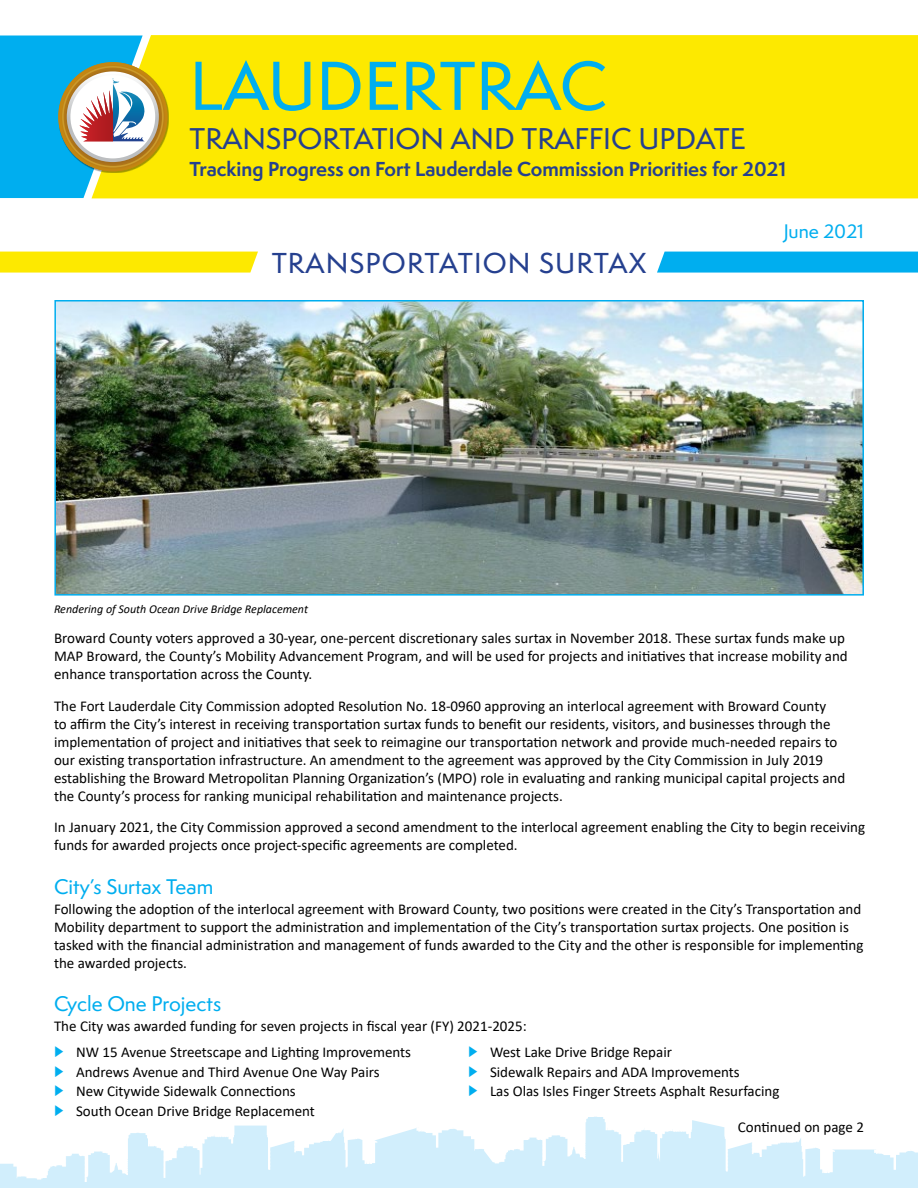
<style>
.page{position:relative;width:918px;height:1188px;background:#fff}
.page>*{position:absolute;margin:0;border:0;box-sizing:border-box;transform-origin:0 0}
.t1{font:500 63.6px "Semplicita Pro";color:#00aeef}
.t2{font:500 27.6px "Semplicita Pro";color:#25408f}
.t3{font:500 26.55px "Semplicita Pro";letter-spacing:.04em;color:#25408f}
.t4{font:500 19.5px "Semplicita Pro";color:#00aeef}
.t5{font:700 18.6px "Semplicita Pro";color:#25408f}
.t6{font:500 18px "Semplicita Pro";color:#00aeef}
.t7{font:15px/18px "Calibri";color:#000}
.t8{font:italic 12px "Calibri";color:#000}
.s1{font-family:"Semplicita Pro";font-weight:500;color:#00aeef}
</style>
<div class="page">
<svg style="left:0;top:1116px;width:918px;height:72px;fill:#d1eefc"></svg>
<div style="left:0;top:252px;width:258px;height:21px;background:#fde900"></div>
<div style="left:657px;top:252px;width:261px;height:21px;background:#00aeef"></div>
<div style="left:92px;top:35px;width:826px;height:163px;background:#fde900"></div>
<svg style="left:0;top:36px;width:167px;height:162px"></svg>
<img style="left:57px;top:303px;width:804px;height:290px">
<div style="left:54px;top:300px;width:810px;height:296px;border:2px solid #00aeef"></div>
<h1 class="t1" style="left:190px;top:41px;width:420px">LAUDERTRAC</h1>
<h2 class="t2" style="left:190px;top:119px;width:558px">TRANSPORTATION AND TRAFFIC UPDATE</h2>
<p class="t5" style="left:190px;top:155px;width:598px">Tracking Progress on Fort Lauderdale Commission Priorities for 2021</p>
<h3 class="t3" style="left:272px;top:244px;width:376px">TRANSPORTATION SURTAX</h3>
<p class="t8" style="left:54px;top:600px;width:256px">Rendering of South Ocean Drive Bridge Replacement</p>
<p class="t6" style="left:784px;top:218px;width:82px">June 2021</p>
<p class="t7" style="left:54px;top:629px;width:795px">Broward County voters approved a 30-year, one-percent discretionary sales surtax in November 2018. These surtax funds make up<br>MAP Broward, the County’s Mobility Advancement Program, and will be used for projects and initiatives that increase mobility and enhance transportation across the County.</p>
<p class="t7" style="left:54px;top:696px;width:793px">The Fort Lauderdale City Commission adopted Resolution No. 18-0960 approving an interlocal agreement with Broward County<br>to affirm the City’s interest in receiving transportation surtax funds to benefit our residents, visitors, and businesses through the implementation of project and initiatives that seek to reimagine our transportation network and provide much-needed repairs to our existing transportation infrastructure. An amendment to the agreement was approved by the City Commission in July 2019 establishing the Broward Metropolitan Planning Organization’s (MPO) role in evaluating and ranking municipal capital projects and the County’s process for ranking municipal rehabilitation and maintenance projects.</p>
<p class="t7" style="left:54px;top:818px;width:813px">In January 2021, the City Commission approved a second amendment to the interlocal agreement enabling the City to begin receiving funds for awarded projects once project-specific agreements are completed.</p>
<h3 class="t4" style="left:54px;top:873px;width:161px">City’s Surtax Team</h3>
<p class="t7" style="left:54px;top:899px;width:811px">Following the adoption of the interlocal agreement with Broward County, two positions were created in the City’s Transportation and Mobility department to support the administration and implementation of the City’s transportation surtax projects. One position is tasked with the financial administration and management of funds awarded to the City and the other is responsible for implementing the awarded projects.</p>
<h3 class="t4" style="left:54px;top:990px;width:169px">Cycle One Projects</h3>
<p class="t7" style="left:54px;top:1017px;width:474px">The City was awarded funding for seven projects in fiscal year (FY) 2021-2025:</p>
<p class="t7" style="left:54px;top:1042px;width:359px;line-height:19.5px"><span class="s1">►</span> NW 15 Avenue Streetscape and Lighting Improvements <span class="s1">►</span> Andrews Avenue and Third Avenue One Way Pairs<br><span class="s1">►</span> New Citywide Sidewalk Connections<br><span class="s1">►</span> South Ocean Drive Bridge Replacement</p>
<p class="t7" style="left:468px;top:1042px;width:313px;line-height:19.5px"><span class="s1">►</span> West Lake Drive Bridge Repair<br><span class="s1">►</span> Sidewalk Repairs and ADA Improvements<br><span class="s1">►</span> Las Olas Isles Finger Streets Asphalt Resurfacing</p>
<p class="t7" style="left:738px;top:1118px;width:128px">Continued on page 2</p>
</div>
